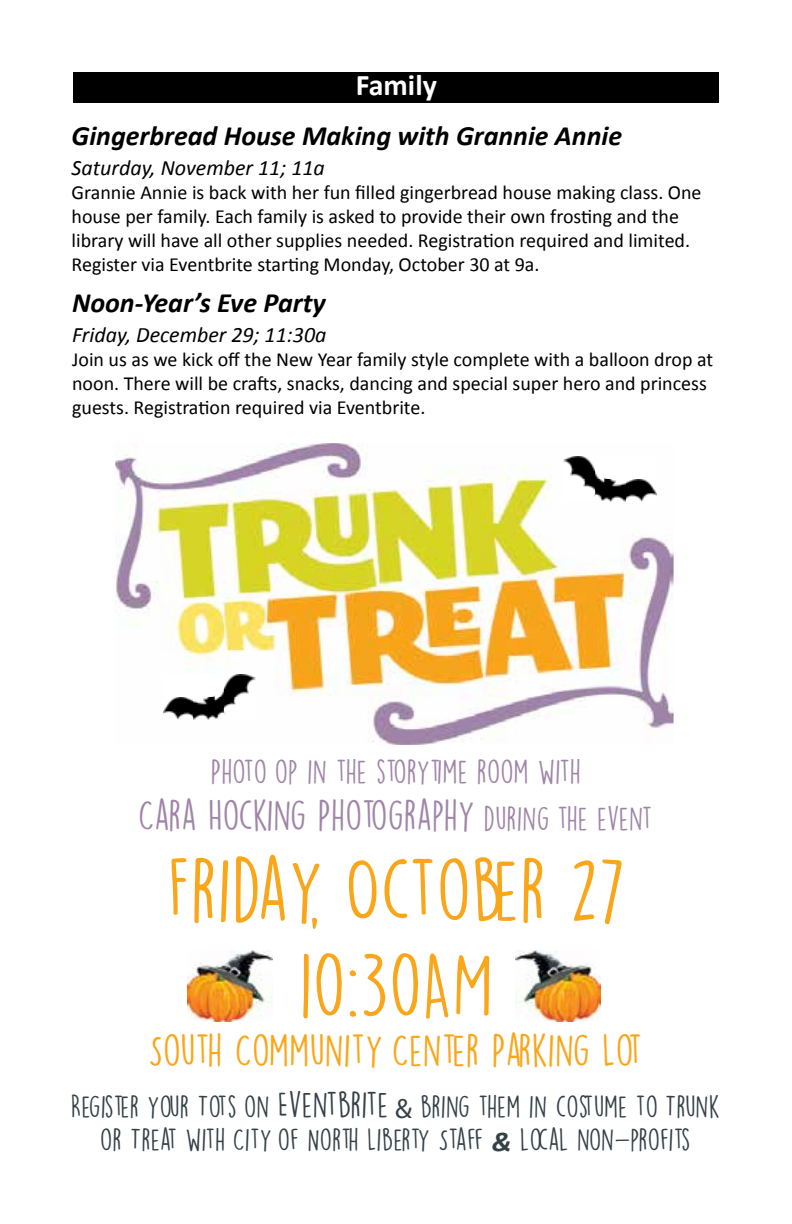
<style>
.page{position:relative;width:792px;height:1224px;background:#fff}
.page>*{position:absolute;margin:0;border:0;box-sizing:border-box;transform-origin:0 0}
.t1{font:79.4px/95.2px "DK Lemon Yellow Sun";color:#faa61a;text-align:center}
.t2{font:40.8px "DK Lemon Yellow Sun";color:#faa61a}
.t3{font:38.6px "DK Lemon Yellow Sun";color:#a085a8}
.t4{font:30.4px "DK Lemon Yellow Sun";color:#a085a8}
.t5{font:700 30px "Calibri";color:#fff}
.t6{font:28px/33.6px "DK Lemon Yellow Sun";color:#344147;text-align:center}
.t7{font:italic 700 28px "Calibri";color:#000}
.t8{font:italic 22px "Calibri";color:#000}
.t9{font:20px/24px "Calibri";color:#000}
.s1{font-size:30.4px}
.s2{font-size:32.6px}
.s3{font-family:"Myriad Pro"}
.s4{font-family:"Calibri";font-weight:700;font-style:italic}
</style>
<div class="page">
<div style="left:73px;top:72px;width:646px;height:30px;background:#000"></div>
<img style="left:115px;top:443px;width:559px;height:302px">
<img style="left:563px;top:456px;width:93px;height:46px">
<img style="left:163px;top:675px;width:92px;height:45px">
<img style="left:516px;top:950px;width:84px;height:71px">
<img style="left:188px;top:950px;width:84px;height:71px">
<h3 class="t5" style="left:356px;top:65px;width:83px">Family</h3>
<h3 class="t7" style="left:72px;top:118px;width:552px">Gingerbread House Making with Grannie Annie</h3>
<p class="t8" style="left:72px;top:153px;width:255px">Saturday, November 11; 11a</p>
<p class="t9" style="left:72px;top:180px;width:632px">Grannie Annie is back with her fun filled gingerbread house making class. One house per family. Each family is asked to provide their own frosting and the library will have all other supplies needed. Registration required and limited.<br>Register via Eventbrite starting Monday, October 30 at 9a.</p>
<h3 class="t7" style="left:72px;top:285px;width:255px">Noon-Year’s Eve Party</h3>
<p class="t8" style="left:72px;top:319px;width:256px">Friday, December 29; 11:30a</p>
<p class="t9" style="left:72px;top:347px;width:643px">Join us as we kick off the New Year family style complete with a balloon drop at noon. There will be crafts, snacks, dancing and special super hero and princess guests. Registration required via Eventbrite.</p>
<h3 class="t4" style="left:211px;top:754px;width:372px">PHOTO OP IN THE STORYTIME ROOM WITH</h3>
<h3 class="t3" style="left:138px;top:792px;width:516px">CARA HOCKING PHOTOGRAPHY <span class="s1">DURING THE EVENT</span></h3>
<h1 class="t1" style="left:168px;top:842px;width:460px">FRIDAY, OCTOBER 27<br>10:30AM</h1>
<h2 class="t2" style="left:148px;top:1025px;width:495px">SOUTH COMMUNITY CENTER PARKING LOT</h2>
<h3 class="t6" style="left:71px;top:1089px;width:651px">REGISTER YOUR TOTS ON <span class="s2">EVENTBRITE</span> <span class="s3">&amp;</span> BRING THEM IN COSTUME TO TRUNK<br>OR TREAT WITH CITY OF NORTH LIBERTY STAFF <span class="s4">&amp;</span> LOCAL NON-PROFITS</h3>
</div>
